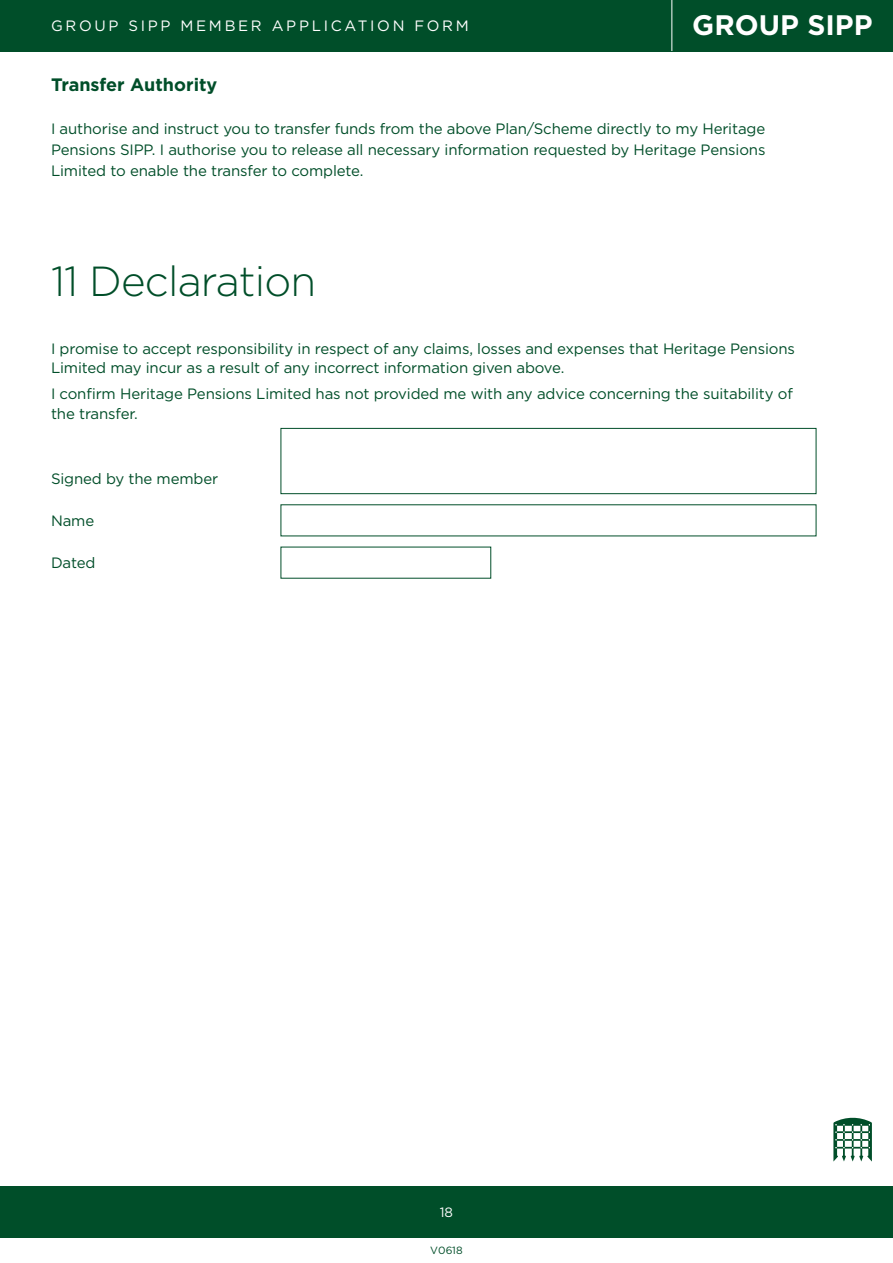
<style>
.page{position:relative;width:893px;height:1263px;background:#fff}
.page>*{position:absolute;margin:0;border:0;box-sizing:border-box;transform-origin:0 0}
.HEADING{font:300 42px "Gotham";letter-spacing:-.02em;color:#004e29}
.t1{font:700 28.2px "Gotham";color:#fff}
.BOLD_HEADINGS{font:700 18px "Gotham";color:#004e29}
.TEXT_PARAGRAPHS{font:15px/19.5px "Gotham";letter-spacing:-.01em;color:#004e29}
.TAB_TEXT_FOR_BOXES{font:15px/21px "Gotham";letter-spacing:-.01em;color:#004e29;text-align:justify}
.t2{font:15px "Gotham";letter-spacing:.18em;color:#fff}
.t3{font:13.5px "Gotham";color:#fff}
.t4{font:10.5px "Gotham";color:#004e29}
</style>
<div class="page">
<div style="left:0;top:1186px;width:893px;height:51px;background:#004e29"></div>
<svg style="left:833px;top:1117px;width:39px;height:44px"></svg>
<div style="left:0;top:0;width:893px;height:51px;background:#004e29"></div>
<hr style="left:671px;top:0;width:1px;height:51px;background:#fff">
<div style="left:281px;top:428px;width:535px;height:66px;border:1px solid #004e29"></div>
<p class="t2" style="left:51px;top:17px;width:419px">GROUP SIPP MEMBER APPLICATION FORM</p>
<h2 class="t1" style="left:692px;top:9px;width:182px">GROUP SIPP</h2>
<p class="BOLD_HEADINGS" style="left:51px;top:75px;width:168px">Transfer Authority</p>
<p class="TAB_TEXT_FOR_BOXES" style="left:51px;top:118px;width:716px">I authorise and instruct you to transfer funds from the above Plan/Scheme directly to my Heritage Pensions SIPP. I authorise you to release all necessary information requested by Heritage Pensions Limited to enable the transfer to complete.</p>
<p class="HEADING" style="left:51px;top:258px;width:267px">11 Declaration</p>
<p class="TEXT_PARAGRAPHS" style="left:51px;top:338px;width:745px">I promise to accept responsibility in respect of any claims, losses and expenses that Heritage Pensions<br>Limited may incur as a result of any incorrect information given above.</p>
<p class="TEXT_PARAGRAPHS" style="left:51px;top:384px;width:743px">I confirm Heritage Pensions Limited has not provided me with any advice concerning the suitability of the transfer.</p>
<p class="TAB_TEXT_FOR_BOXES" style="left:51px;top:467px;width:169px">Signed by the member</p>
<p class="TAB_TEXT_FOR_BOXES" style="left:51px;top:510px;width:45px">Name</p>
<p class="TAB_TEXT_FOR_BOXES" style="left:51px;top:552px;width:46px">Dated</p>
<p class="t3" style="left:440px;top:1204px;width:15px">18</p>
<p class="t4" style="left:430px;top:1244px;width:34px">V0618</p>
</div>
